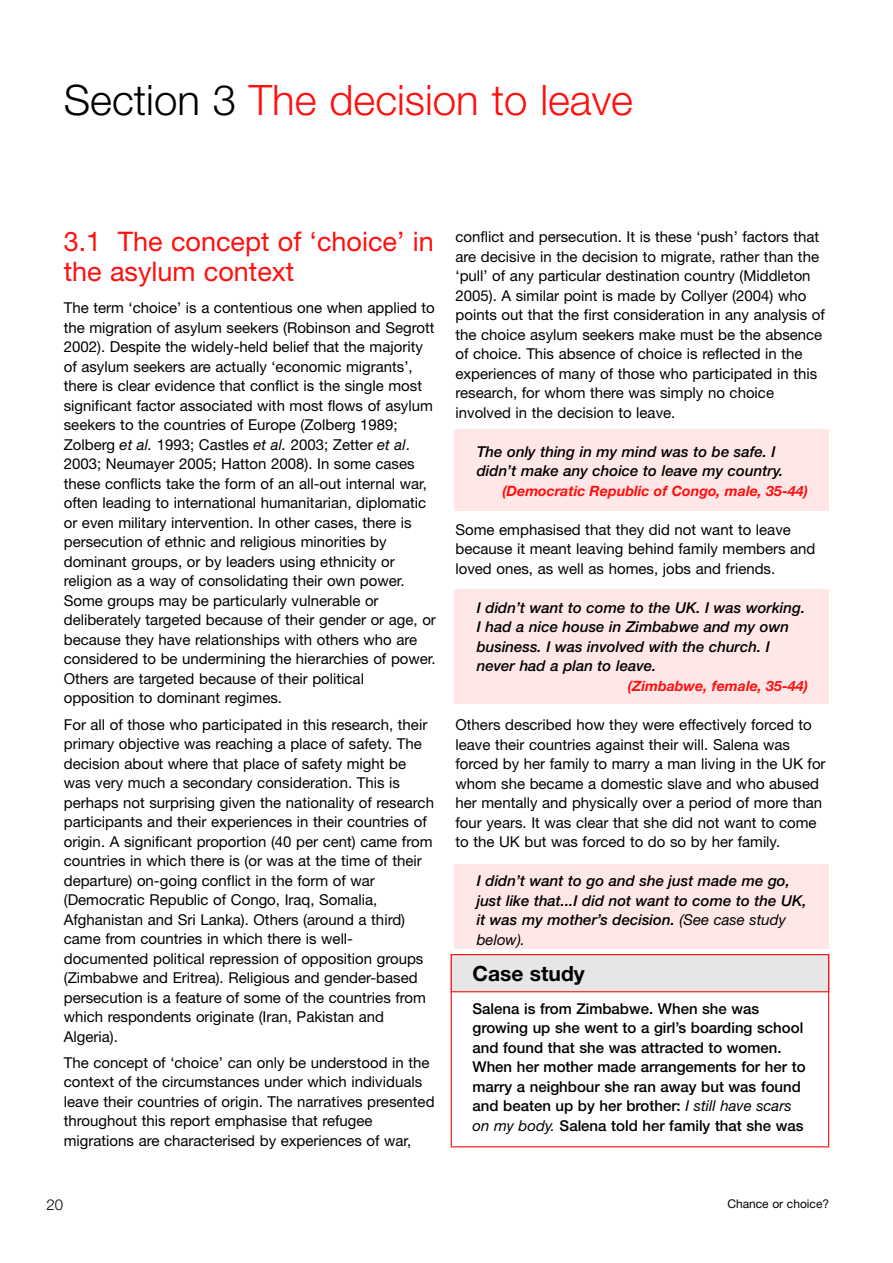
<style>
.page{position:relative;width:893px;height:1263px;background:#fff}
.page>*{position:absolute;margin:0;border:0;box-sizing:border-box;transform-origin:0 0}
.t1{font:300 42px "Helvetica Neue LT";color:#ff0f0e}
.t2{font:27px/30px "Helvetica Neue LT";color:#ff0f0e}
.t3{font:700 21px "Helvetica Neue LT";color:#000}
.t4{font:15px/19.5px "Helvetica Neue LT";color:#000}
.t5{font:italic 500 15px/19.5px "Helvetica Neue LT";color:#000}
.t6{font:500 15px/19.5px "Helvetica Neue LT";color:#000}
.t7{font:300 15px "Helvetica Neue LT";color:#000}
.t8{font:italic 700 14.25px "Helvetica Neue LT";color:#ff0f0e}
.t9{font:12px "Helvetica Neue LT";color:#000}
.s1{color:#000}
.s2{font-style:italic}
.s3{font-weight:400}
.s4{font-weight:400;font-style:italic}
</style>
<div class="page">
<div style="left:452px;top:955px;width:376px;height:36px;background:#e6e6e6"></div>
<div style="left:451px;top:954px;width:378px;height:38px;border:1px solid #ff0f0e"></div>
<div style="left:454px;top:590px;width:375px;height:114px;background:#ffe7e7"></div>
<div style="left:454px;top:865px;width:375px;height:84px;background:#ffe7e7"></div>
<div style="left:454px;top:429px;width:375px;height:82px;background:#ffe7e7"></div>
<h1 class="t1" style="left:64px;top:85px;width:571px"><span class="s1">Section 3</span> The decision to leave</h1>
<h2 class="t2" style="left:64px;top:229px;width:372px">3.1 The concept of ‘choice’ in the asylum context</h2>
<p class="t4" style="left:64px;top:299px;width:374px">The term ‘choice’ is a contentious one when applied to the migration of asylum seekers (Robinson and Segrott 2002). Despite the widely-held belief that the majority of asylum seekers are actually ‘economic migrants’, there is clear evidence that conflict is the single most significant factor associated with most flows of asylum seekers to the countries of Europe (Zolberg 1989; Zolberg <span class="s2">et al.</span> 1993; Castles <span class="s2">et al.</span> 2003; Zetter <span class="s2">et al</span>.<br>2003; Neumayer 2005; Hatton 2008). In some cases these conflicts take the form of an all-out internal war, often leading to international humanitarian, diplomatic or even military intervention. In other cases, there is persecution of ethnic and religious minorities by dominant groups, or by leaders using ethnicity or religion as a way of consolidating their own power.<br>Some groups may be particularly vulnerable or deliberately targeted because of their gender or age, or because they have relationships with others who are considered to be undermining the hierarchies of power.<br>Others are targeted because of their political opposition to dominant regimes.</p>
<p class="t4" style="left:64px;top:716px;width:372px">For all of those who participated in this research, their primary objective was reaching a place of safety. The decision about where that place of safety might be was very much a secondary consideration. This is perhaps not surprising given the nationality of research participants and their experiences in their countries of origin. A significant proportion (40 per cent) came from countries in which there is (or was at the time of their departure) on-going conflict in the form of war (Democratic Republic of Congo, Iraq, Somalia, Afghanistan and Sri Lanka). Others (around a third) came from countries in which there is well&shy;documented political repression of opposition groups (Zimbabwe and Eritrea). Religious and gender-based persecution is a feature of some of the countries from which respondents originate (Iran, Pakistan and Algeria).</p>
<p class="t4" style="left:64px;top:1054px;width:372px">The concept of ‘choice’ can only be understood in the context of the circumstances under which individuals leave their countries of origin. The narratives presented throughout this report emphasise that refugee migrations are characterised by experiences of war,</p>
<p class="t4" style="left:455px;top:229px;width:371px">conflict and persecution. It is these ‘push’ factors that are decisive in the decision to migrate, rather than the ‘pull’ of any particular destination country (Middleton 2005). A similar point is made by Collyer (2004) who points out that the first consideration in any analysis of the choice asylum seekers make must be the absence of choice. This absence of choice is reflected in the experiences of many of those who participated in this research, for whom there was simply no choice involved in the decision to leave.</p>
<p class="t5" style="left:477px;top:443px;width:308px">The only thing in my mind was to be safe. I didn’t make any choice to leave my country.</p>
<p class="t8" style="left:502px;top:486px;width:307px">(Democratic Republic of Congo, male, 35-44)</p>
<p class="t4" style="left:455px;top:521px;width:362px">Some emphasised that they did not want to leave because it meant leaving behind family members and loved ones, as well as homes, jobs and friends.</p>
<p class="t5" style="left:477px;top:599px;width:330px">I didn’t want to come to the UK. I was working.<br>I had a nice house in Zimbabwe and my own business. I was involved with the church. I never had a plan to leave.</p>
<p class="t8" style="left:628px;top:681px;width:181px">(Zimbabwe, female, 35-44)</p>
<p class="t4" style="left:455px;top:716px;width:372px">Others described how they were effectively forced to leave their countries against their will. Salena was forced by her family to marry a man living in the UK for whom she became a domestic slave and who abused her mentally and physically over a period of more than four years. It was clear that she did not want to come to the UK but was forced to do so by her family.</p>
<p class="t5" style="left:477px;top:872px;width:331px">I didn’t want to go and she just made me go, just like that...I did not want to come to the UK, it was my mother’s decision. <span class="s3">(See case study below).</span></p>
<h3 class="t3" style="left:472px;top:966px;width:114px">Case study</h3>
<p class="t6" style="left:472px;top:1000px;width:335px">Salena is from Zimbabwe. When she was growing up she went to a girl’s boarding school and found that she was attracted to women.<br>When her mother made arrangements for her to marry a neighbour she ran away but was found and beaten up by her brother: <span class="s4">I still have scars on my body.</span> Salena told her family that she was</p>
<p class="t7" style="left:47px;top:1199px;width:18px">20</p>
<p class="t9" style="left:727px;top:1199px;width:103px">Chance or choice?</p>
</div>
